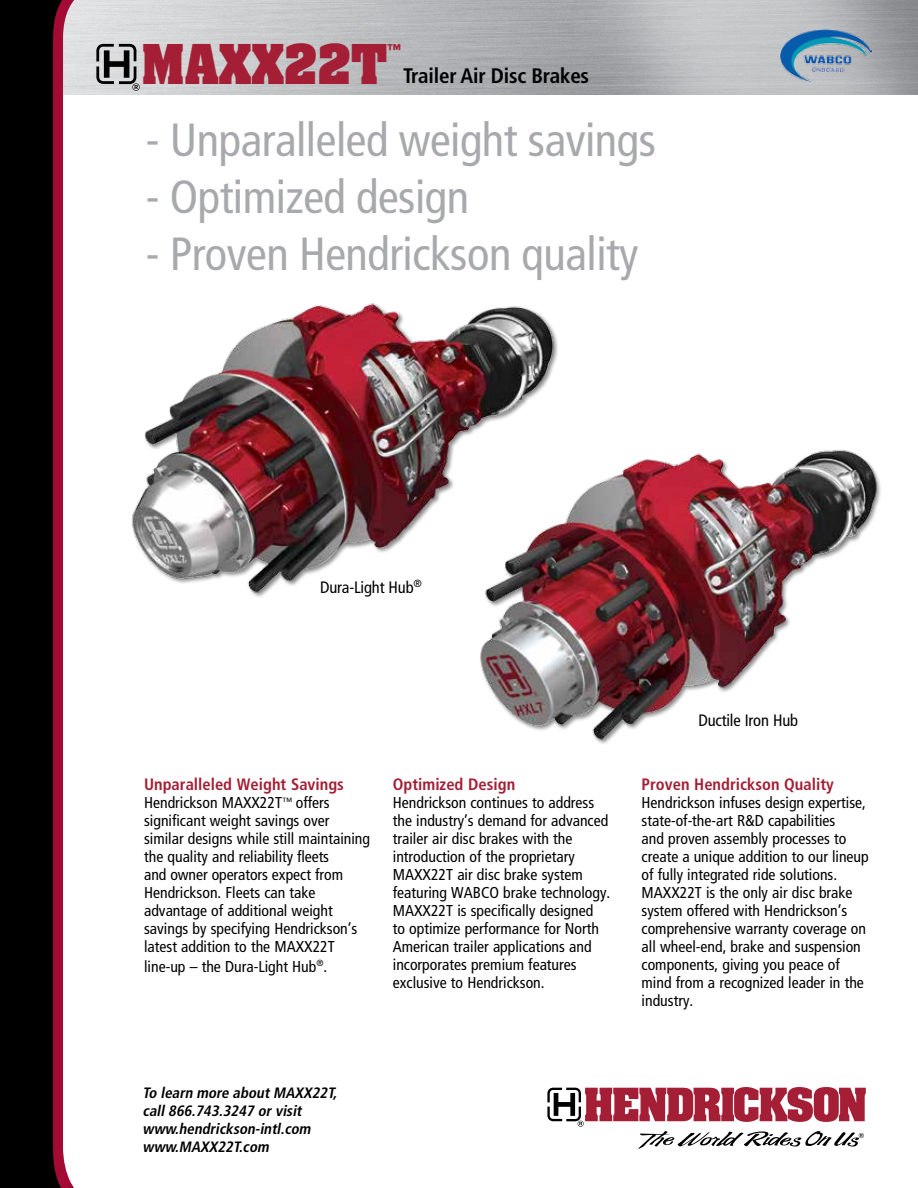
<style>
.page{position:relative;width:918px;height:1188px;background:#fff}
.page>*{position:absolute;margin:0;border:0;box-sizing:border-box;transform-origin:0 0}
.t1{font:700 46.65px "Aachen Std";color:#a41f35}
.t2{font:condensed 46.5px "Frutiger LT Std";letter-spacing:-.01em;color:#a7a9ac}
.t3{font:700 condensed 21px "Frutiger LT Std";letter-spacing:-.01em;color:#000}
.t4{font:700 condensed 16.5px "Frutiger LT Std";color:#a41f35}
.t5{font:condensed 16.5px "Frutiger LT Std";letter-spacing:-.01em;color:#000}
.t6{font:condensed 15.75px/18px "Frutiger LT Std";color:#000}
.t7{font:italic 700 condensed 15px/18px "Frutiger LT Std";color:#000}
.t8{font:700 15px "Aachen Std";color:#a41f35}
</style>
<div class="page">
<img style="left:480px;top:450px;width:398px;height:294px">
<svg style="left:547px;top:1087px;width:319px;height:62px"></svg>
<svg style="left:100px;top:44px;width:40px;height:47px"></svg>
<svg style="left:92px;top:0;width:8px;height:95px"></svg>
<svg style="left:0;top:0;width:92px;height:1188px;fill:#000"></svg>
<img style="left:780px;top:29px;width:92px;height:52px">
<img style="left:132px;top:303px;width:427px;height:296px">
<h1 class="t1" style="left:141px;top:30px;width:247px">MAXX22T</h1>
<p class="t8" style="left:387px;top:39px;width:15px">™</p>
<h3 class="t3" style="left:403px;top:63px;width:187px">Trailer Air Disc Brakes</h3>
<h2 class="t2" style="left:146px;top:113px;width:512px">- Unparalleled weight savings</h2>
<h2 class="t2" style="left:146px;top:170px;width:325px">- Optimized design</h2>
<h2 class="t2" style="left:146px;top:227px;width:494px">- Proven Hendrickson quality</h2>
<p class="t5" style="left:320px;top:578px;width:103px">Dura-Light Hub<sup>®</sup></p>
<p class="t4" style="left:144px;top:775px;width:201px">Unparalleled Weight Savings</p>
<p class="t6" style="left:144px;top:794px;width:227px">Hendrickson MAXX22T<sup>™</sup> offers significant weight savings over similar designs while still maintaining the quality and reliability fleets<br>and owner operators expect from Hendrickson. Fleets can take advantage of additional weight savings by specifying Hendrickson’s latest addition to the MAXX22T</p>
<p class="t6" style="left:144px;top:957px;width:185px">line-up – the Dura-Light Hub<sup>®</sup>.</p>
<p class="t4" style="left:393px;top:775px;width:124px">Optimized Design</p>
<p class="t6" style="left:393px;top:794px;width:219px">Hendrickson continues to address the industry’s demand for advanced trailer air disc brakes with the introduction of the proprietary<br>MAXX22T air disc brake system featuring WABCO brake technology.<br>MAXX22T is specifically designed<br>to optimize performance for North<br>American trailer applications and incorporates premium features exclusive to Hendrickson.</p>
<p class="t7" style="left:143px;top:1084px;width:199px">To learn more aboutMAXX22T, call866.743.3247 orvisit www.hendrickson-intl.com www.MAXX22T.com</p>
<p class="t5" style="left:698px;top:711px;width:101px">Ductile Iron Hub</p>
<p class="t4" style="left:642px;top:775px;width:194px">Proven Hendrickson Quality</p>
<p class="t6" style="left:642px;top:794px;width:229px">Hendrickson infuses design expertise, state-of-the-art R&amp;D capabilities<br>and proven assembly processes to create a unique addition to our lineup of fully integrated ride solutions.<br>MAXX22T is the only air disc brake system offered with Hendrickson’s comprehensive warranty coverage on all wheel-end, brake and suspension components, giving you peace of mind from a recognized leader in the industry.</p>
</div>
